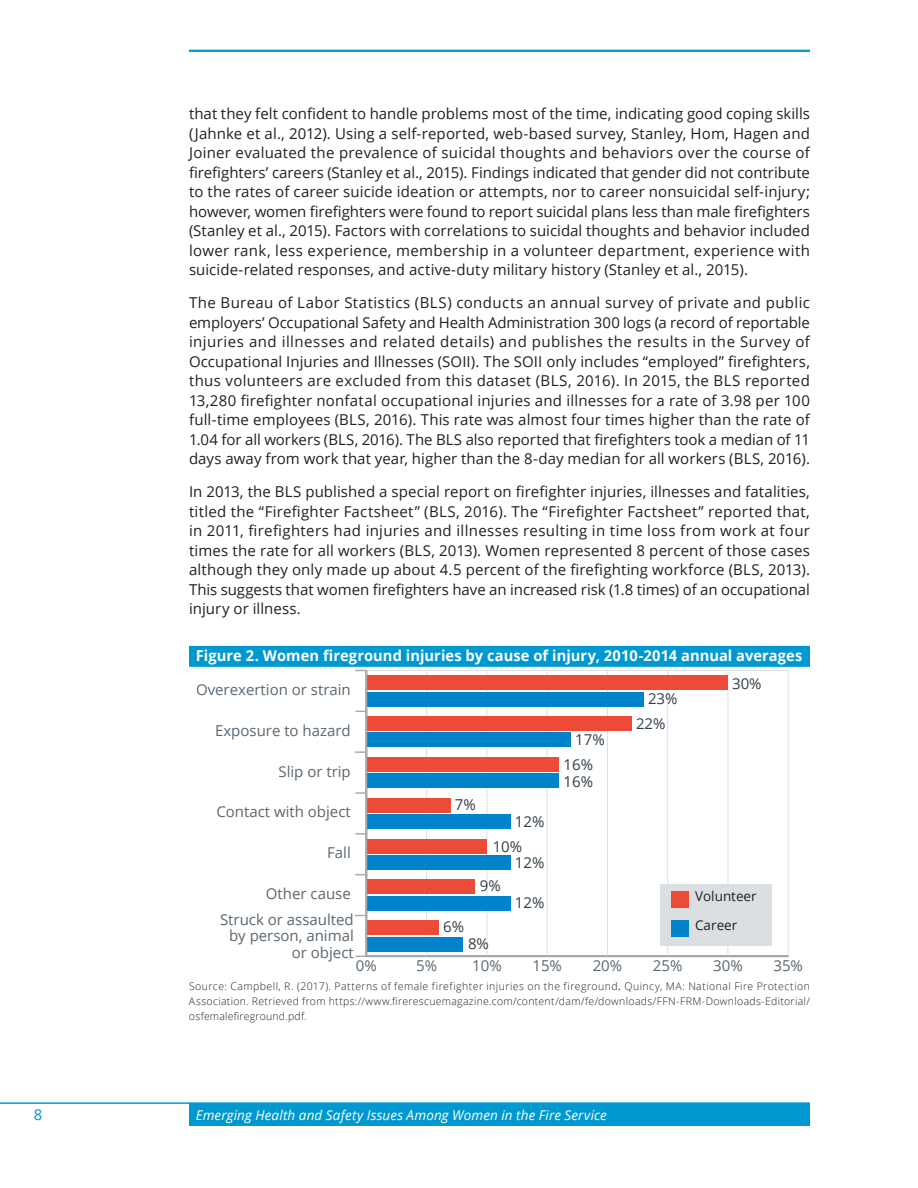
<style>
.page{position:relative;width:918px;height:1188px;background:#fff}
.page>*{position:absolute;margin:0;border:0;box-sizing:border-box;transform-origin:0 0}
.Body_Text{font:15px/19.5px "Open Sans";letter-spacing:.005em;color:#231f20;text-align:justify}
.t1{font:15px/16.5px "Open Sans";color:#5a6670;text-align:right}
.Table_Title{font:700 15px "Open Sans";letter-spacing:.005em;color:#fff}
.t2{font:15px/17px "Open Sans";color:#313e48}
.t3{font:15px "Open Sans";color:#0098d1}
.t4{font:italic 13.5px "Open Sans";letter-spacing:.01em;color:#fff}
.t5{font:13.5px/28.7px "Open Sans";color:#231f20}
.Table_notes{font:300 10.5px/15px "Open Sans";letter-spacing:.025em;color:#231f20;text-align:justify}
.s1{font-weight:400;font-style:italic}
</style>
<div class="page">
<hr style="left:189px;top:50px;width:621px;height:2px;background:#0098d1">
<div style="left:189px;top:1104px;width:621px;height:22px;background:#0098d1"></div>
<hr style="left:0;top:1102px;width:810px;height:2px;background:#0098d1">
<div style="left:189px;top:646px;width:621px;height:21px;background:#0098d1"></div>
<svg style="left:367px;top:670px;width:422px;height:287px"></svg>
<svg style="left:356px;top:833px;width:10px;height:2px"></svg>
<svg style="left:356px;top:792px;width:10px;height:2px"></svg>
<svg style="left:356px;top:751px;width:10px;height:2px"></svg>
<div style="left:366px;top:692px;width:278px;height:14px;background:#0083ca"></div>
<div style="left:366px;top:733px;width:205px;height:14px;background:#0083ca"></div>
<div style="left:366px;top:773px;width:193px;height:15px;background:#0083ca"></div>
<div style="left:366px;top:814px;width:145px;height:15px;background:#0083ca"></div>
<div style="left:366px;top:855px;width:145px;height:15px;background:#0083ca"></div>
<div style="left:366px;top:896px;width:145px;height:15px;background:#0083ca"></div>
<div style="left:366px;top:937px;width:97px;height:14px;background:#0083ca"></div>
<div style="left:366px;top:675px;width:362px;height:15px;background:#ed4b38"></div>
<div style="left:366px;top:716px;width:266px;height:15px;background:#ed4b38"></div>
<div style="left:366px;top:757px;width:193px;height:15px;background:#ed4b38"></div>
<div style="left:366px;top:798px;width:85px;height:15px;background:#ed4b38"></div>
<div style="left:366px;top:839px;width:121px;height:14px;background:#ed4b38"></div>
<div style="left:366px;top:880px;width:109px;height:14px;background:#ed4b38"></div>
<div style="left:366px;top:920px;width:73px;height:15px;background:#ed4b38"></div>
<hr style="left:366px;top:956px;width:422px;height:1px;background:#a8acb1">
<hr style="left:366px;top:670px;width:1px;height:286px;background:#a8acb1">
<div style="left:660px;top:884px;width:111px;height:62px;background:#dbdfe2"></div>
<div style="left:671px;top:891px;width:17px;height:17px;background:#ed4b38"></div>
<div style="left:671px;top:920px;width:17px;height:17px;background:#0083ca"></div>
<p class="Body_Text" style="left:189px;top:104px;width:623px">that they felt confident to handle problems most of the time, indicating good coping skills (Jahnke et al., 2012). Using a self-reported, web-based survey, Stanley, Hom, Hagen and Joiner evaluated the prevalence of suicidal thoughts and behaviors over the course of firefighters’ careers (Stanley et al., 2015). Findings indicated that gender did not contribute to the rates of career suicide ideation or attempts, nor to career nonsuicidal self-injury; however, women firefighters were found to report suicidal plans less than male firefighters (Stanley et al., 2015). Factors with correlations to suicidal thoughts and behavior included lower rank, less experience, membership in a volunteer department, experience with suicide-related responses, and active-duty military history (Stanley et al., 2015).</p>
<p class="Body_Text" style="left:189px;top:293px;width:623px">The Bureau of Labor Statistics (BLS) conducts an annual survey of private and public employers’ Occupational Safety and Health Administration 300 logs (a record of reportable injuries and illnesses and related details) and publishes the results in the Survey of Occupational Injuries and Illnesses (SOII). The SOII only includes “employed” firefighters, thus volunteers are excluded from this dataset (BLS, 2016). In 2015, the BLS reported 13,280 firefighter nonfatal occupational injuries and illnesses for a rate of 3.98 per 100 full-time employees (BLS, 2016). This rate was almost four times higher than the rate of 1.04 for all workers (BLS, 2016). The BLS also reported that firefighters took a median of 11 days away from work that year, higher than the 8-day median for all workers (BLS, 2016).</p>
<p class="Body_Text" style="left:189px;top:482px;width:623px">In 2013, the BLS published a special report on firefighter injuries, illnesses and fatalities, titled the “Firefighter Factsheet” (BLS, 2016). The “Firefighter Factsheet” reported that, in 2011, firefighters had injuries and illnesses resulting in time loss from work at four times the rate for all workers (BLS, 2013). Women represented 8 percent of those cases although they only made up about 4.5 percent of the firefighting workforce (BLS, 2013).<br>This suggests that women firefighters have an increased risk (1.8 times) of an occupational injury or illness.</p>
<p class="Table_Title" style="left:196px;top:645px;width:608px">Figure 2. Women fireground injuries by cause of injury, 2010-2014 annual averages</p>
<p class="t1" style="left:196px;top:681px;width:156px">Overexertion or strain</p>
<p class="t1" style="left:215px;top:722px;width:137px">Exposure to hazard</p>
<p class="t1" style="left:278px;top:762px;width:74px">Slip or trip</p>
<p class="t2" style="left:575px;top:731px;width:31px">17%</p>
<p class="t2" style="left:564px;top:755px;width:31px">16%<br>16%</p>
<p class="t2" style="left:648px;top:689px;width:31px">23%</p>
<p class="t2" style="left:636px;top:714px;width:31px">22%</p>
<p class="t2" style="left:732px;top:675px;width:31px">30%</p>
<p class="t2" style="left:455px;top:796px;width:22px">7%</p>
<p class="t1" style="left:216px;top:803px;width:136px">Contact with object</p>
<p class="t2" style="left:515px;top:813px;width:31px">12%</p>
<p class="t2" style="left:515px;top:853px;width:31px">12%</p>
<p class="t2" style="left:515px;top:894px;width:31px">12%</p>
<p class="t2" style="left:493px;top:838px;width:31px">10%</p>
<p class="t1" style="left:327px;top:844px;width:25px">Fall</p>
<p class="t2" style="left:480px;top:877px;width:22px">9%</p>
<p class="t1" style="left:266px;top:885px;width:86px">Other cause</p>
<p class="t5" style="left:695px;top:881px;width:63px">Volunteer<br>Career</p>
<p class="t1" style="left:220px;top:911px;width:135px">Struck or assaulted by person, animal or object</p>
<p class="t2" style="left:443px;top:918px;width:22px">6%</p>
<p class="t2" style="left:468px;top:935px;width:22px">8%</p>
<p class="t1" style="left:356px;top:957px;width:22px">0%</p>
<p class="t1" style="left:416px;top:957px;width:22px">5%</p>
<p class="t1" style="left:472px;top:957px;width:31px">10%</p>
<p class="t1" style="left:532px;top:957px;width:31px">15%</p>
<p class="t1" style="left:593px;top:957px;width:31px">20%</p>
<p class="t1" style="left:653px;top:957px;width:31px">25%</p>
<p class="t1" style="left:713px;top:957px;width:31px">30%</p>
<p class="t1" style="left:773px;top:957px;width:31px">35%</p>
<p class="Table_notes" style="left:189px;top:979px;width:623px">Source: Campbell, R. (2017). Patterns of female firefighter injuries on the fireground<span class="s1">.</span> Quincy, MA: National Fire Protection Association. Retrieved from https://www.firerescuemagazine.com/content/dam/fe/downloads/FFN-FRM-Downloads-Editorial/ osfemalefireground.pdf.</p>
<p class="t3" style="left:34px;top:1104px;width:10px">8</p>
<p class="t4" style="left:196px;top:1106px;width:413px">Emerging Health and Safety Issues Among Women in the Fire Service</p>
</div>
